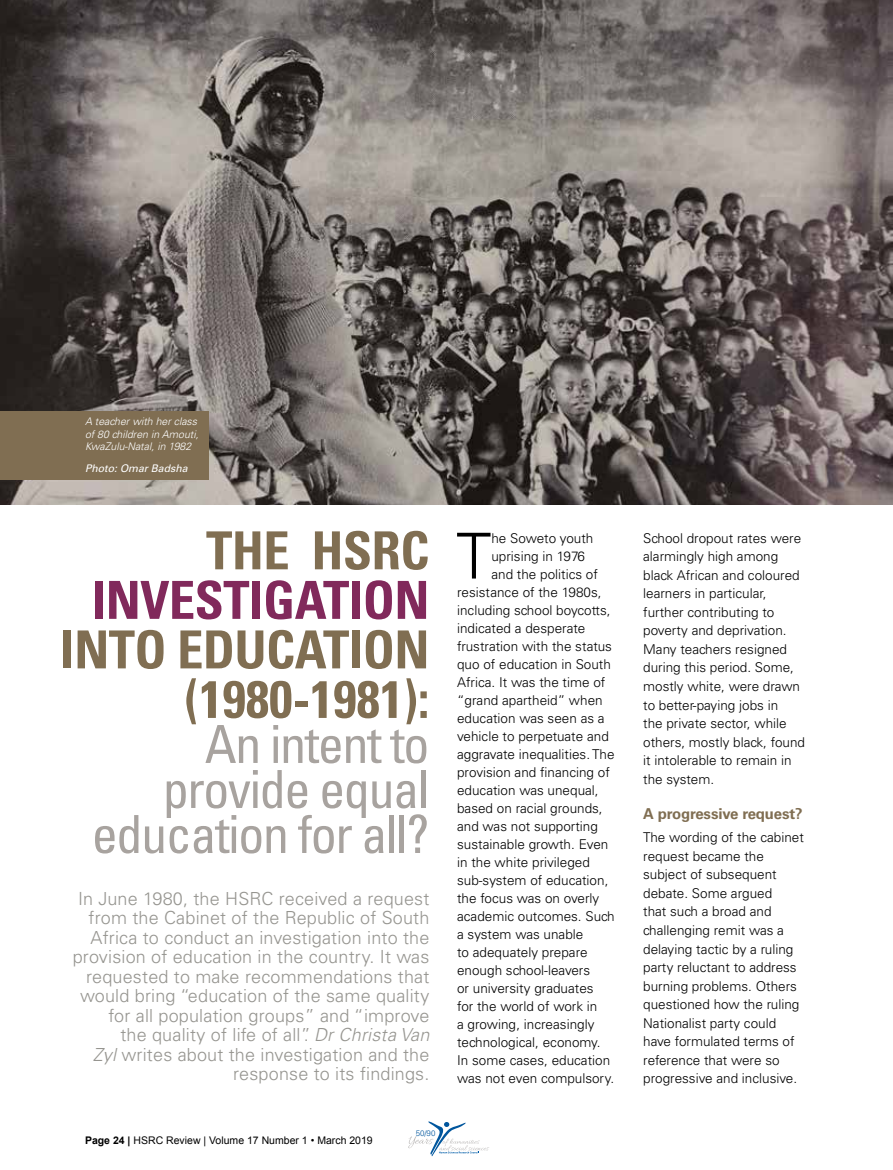
<style>
.page{position:relative;width:893px;height:1170px;background:#fff}
.page>*{position:absolute;margin:0;border:0;box-sizing:border-box;transform-origin:0 0}
.t1{font:300 63.3px "Univers";color:#000}
.t2{font:condensed 52.5px/45px "Univers";letter-spacing:-.03em;color:#a8a39f;text-align:right}
.t3{font:700 condensed 52.5px/49.5px "Univers";letter-spacing:-.01em;color:#806e52;text-align:right}
.t4{font:700 condensed 52.5px "Univers";letter-spacing:-.01em;color:#81295b}
.t5{font:300 18px/19.5px "Univers";letter-spacing:.01em;color:#969590;text-align:right}
.t6{font:700 15px "Univers";letter-spacing:-.01em;color:#806e52}
.t7{font:300 13.5px/18.6px "Univers";color:#000}
.t8{font:italic 300 10.5px/12.6px "Univers";color:#fff}
.t9{font:10.5px "Arial";color:#000}
.t10{font:italic 10.5px "Univers";color:#fff}
.t11{font:300 7.95px "Univers";color:#00569d}
.s1{font-style:italic}
.s2{font-weight:700}
</style>
<div class="page">
<svg style="left:408px;top:1121px;width:81px;height:35px"></svg>
<img style="left:0;top:0;width:893px;height:504px">
<div style="left:0;top:411px;width:209px;height:69px;background:#806e52"></div>
<p class="t8" style="left:85px;top:415px;width:115px">A teacher with her class of 80 children in Amouti,<br>KwaZulu-Natal, in 1982</p>
<p class="t10" style="left:85px;top:461px;width:104px">Photo: Omar Badsha</p>
<h2 class="t3" style="left:206px;top:525px;width:225px">THE HSRC</h2>
<h2 class="t4" style="left:92px;top:568px;width:339px">INVESTIGATION</h2>
<h2 class="t3" style="left:60px;top:624px;width:371px">INTO EDUCATION (1980-1981):</h2>
<h2 class="t2" style="left:92px;top:721px;width:339px">An intent to provide equal education for all?</h2>
<p class="t5" style="left:73px;top:888px;width:358px">In June 1980, the HSRC received a request from the Cabinet of the Republic of South Africa to conduct an investigation into the provision of education in the country. It was requested to make recommendations that would bring “education of the same quality for all population groups” and “improve<br>the quality of life of all”. <span class="s1">Dr Christa Van<br>Zyl</span> writes about the investigation and the response to its findings.</p>
<p class="t9" style="left:85px;top:1133px;width:289px"><span class="s2">Page 24 |</span> HSRC Review | Volume 17 Number 1 • March 2019</p>
<p class="t11" style="left:416px;top:1127px;width:21px">50/90</p>
<h1 class="t1" style="left:456px;top:518px;width:37px">T</h1>
<p class="t7" style="left:491px;top:528px;width:103px">he Soweto youth</p>
<p class="t7" style="left:491px;top:546px;width:95px">uprising in 1976</p>
<p class="t7" style="left:491px;top:564px;width:108px">and the politics of</p>
<p class="t7" style="left:457px;top:582px;width:146px">resistance of the 1980s,</p>
<p class="t7" style="left:457px;top:600px;width:155px">including school boycotts,</p>
<p class="t7" style="left:457px;top:618px;width:130px">indicated a desperate</p>
<p class="t7" style="left:457px;top:636px;width:156px">frustration with the status</p>
<p class="t7" style="left:457px;top:654px;width:155px">quo of education in South</p>
<p class="t7" style="left:457px;top:672px;width:150px">Africa. It was the time of</p>
<p class="t7" style="left:457px;top:690px;width:147px">“grand apartheid” when</p>
<p class="t7" style="left:457px;top:708px;width:149px">education was seen as a</p>
<p class="t7" style="left:457px;top:726px;width:153px">vehicle to perpetuate and</p>
<p class="t7" style="left:457px;top:744px;width:159px">aggravate inequalities. The</p>
<p class="t7" style="left:457px;top:762px;width:154px">provision and financing of</p>
<p class="t7" style="left:457px;top:780px;width:143px">education was unequal,</p>
<p class="t7" style="left:457px;top:798px;width:147px">based on racial grounds,</p>
<p class="t7" style="left:457px;top:816px;width:142px">and was not supporting</p>
<p class="t7" style="left:457px;top:834px;width:153px">sustainable growth. Even</p>
<p class="t7" style="left:457px;top:852px;width:134px">in the white privileged</p>
<p class="t7" style="left:457px;top:871px;width:153px">sub-system of education,</p>
<p class="t7" style="left:457px;top:889px;width:144px">the focus was on overly</p>
<p class="t7" style="left:457px;top:907px;width:159px">academic outcomes. Such</p>
<p class="t7" style="left:457px;top:925px;width:128px">a system was unable</p>
<p class="t7" style="left:457px;top:943px;width:132px">to adequately prepare</p>
<p class="t7" style="left:457px;top:961px;width:135px">enough school-leavers</p>
<p class="t7" style="left:457px;top:979px;width:138px">or university graduates</p>
<p class="t7" style="left:457px;top:997px;width:142px">for the world of work in</p>
<p class="t7" style="left:457px;top:1015px;width:139px">a growing, increasingly</p>
<p class="t7" style="left:457px;top:1033px;width:145px">technological, economy.</p>
<p class="t7" style="left:457px;top:1051px;width:155px">In some cases, education</p>
<p class="t7" style="left:457px;top:1069px;width:159px">was not even compulsory.</p>
<p class="t7" style="left:643px;top:528px;width:163px">School dropout rates were alarmingly high among black African and coloured learners in particular, further contributing to poverty and deprivation.<br>Many teachers resigned during this period. Some, mostly white, were drawn to better-paying jobs in<br>the private sector, while others, mostly black, found it intolerable to remain in the system.</p>
<p class="t6" style="left:643px;top:805px;width:161px">A progressive request?</p>
<p class="t7" style="left:643px;top:828px;width:162px">The wording of the cabinet request became the subject of subsequent debate. Some argued<br>that such a broad and challenging remit was a delaying tactic by a ruling party reluctant to address burning problems. Others questioned how the ruling<br>Nationalist party could have formulated terms of reference that were so progressive and inclusive.</p>
</div>
